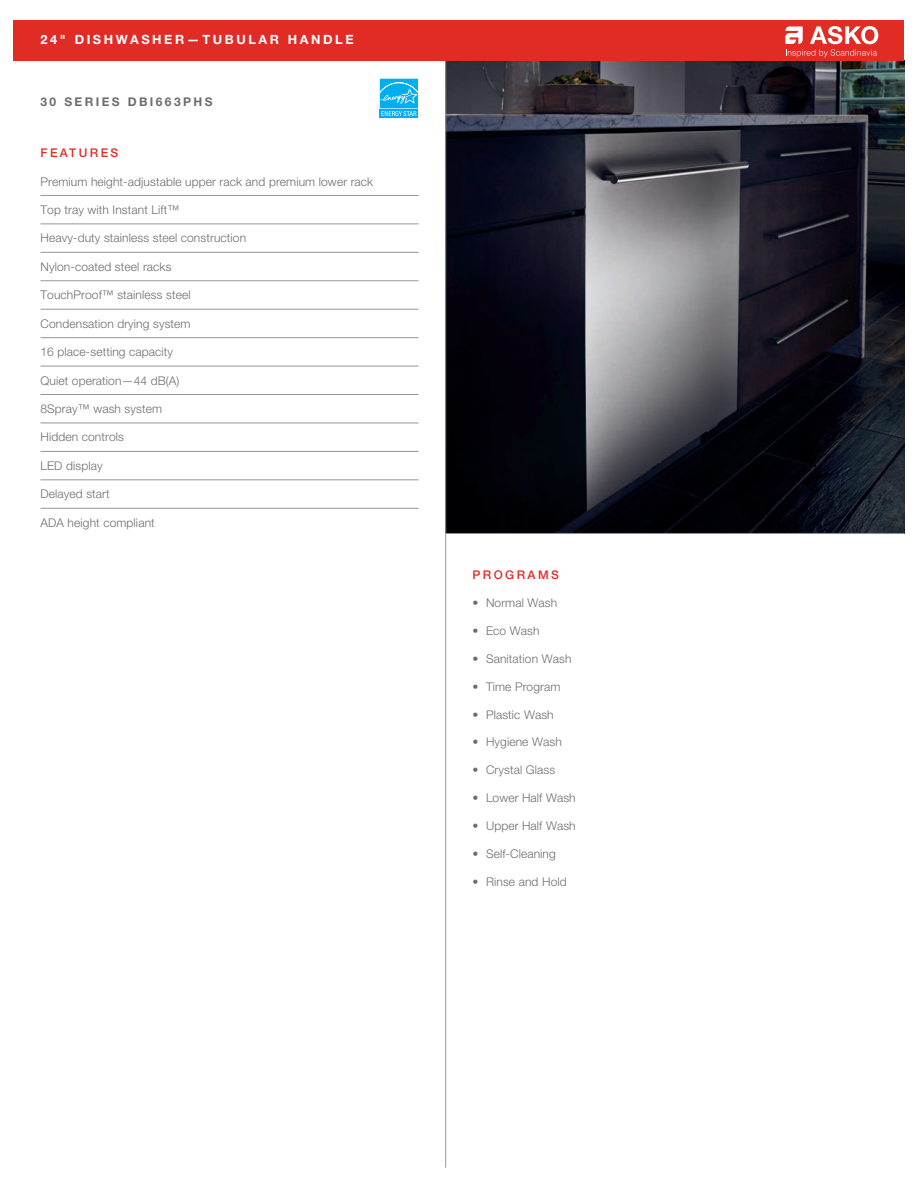
<style>
.page{position:relative;width:918px;height:1188px;background:#fff}
.page>*{position:absolute;margin:0;border:0;box-sizing:border-box;transform-origin:0 0}
.t1{font:700 12.75px "Helvetica Neue LT Std";letter-spacing:.2em;color:#fff}
.t2{font:300 12px "Helvetica Neue LT Std";letter-spacing:.01em;color:#6c6d70}
.t3{font:700 12px "Helvetica Neue LT Std";letter-spacing:.2em;color:#6c6d70}
.t4{font:500 12px "Helvetica Neue LT Std";letter-spacing:.2em;color:#e12c26}
</style>
<div class="page">
<img style="left:446px;top:61px;width:458px;height:472px">
<hr style="left:445px;top:61px;width:1px;height:1107px;background:#939598">
<div style="left:14px;top:20px;width:890px;height:41px;background:#e12c26"></div>
<svg style="left:785px;top:26px;width:93px;height:31px"></svg>
<hr style="left:446px;top:533px;width:458px;height:1px;background:#939598">
<hr style="left:40px;top:195px;width:378px;height:1px;background:#939598">
<hr style="left:40px;top:224px;width:378px;height:1px;background:#939598">
<hr style="left:40px;top:252px;width:378px;height:1px;background:#939598">
<hr style="left:40px;top:281px;width:378px;height:1px;background:#939598">
<hr style="left:40px;top:309px;width:378px;height:1px;background:#939598">
<hr style="left:40px;top:337px;width:378px;height:1px;background:#939598">
<hr style="left:40px;top:366px;width:378px;height:1px;background:#939598">
<hr style="left:40px;top:394px;width:378px;height:1px;background:#939598">
<hr style="left:40px;top:423px;width:378px;height:1px;background:#939598">
<hr style="left:40px;top:451px;width:378px;height:1px;background:#939598">
<hr style="left:40px;top:480px;width:378px;height:1px;background:#939598">
<hr style="left:40px;top:508px;width:378px;height:1px;background:#939598">
<div style="left:380px;top:109px;width:38px;height:9px;background:#00aeef"></div>
<svg style="left:380px;top:79px;width:38px;height:37px"></svg>
<p class="t1" style="left:40px;top:32px;width:315px">24" DISHWASHER—TUBULAR HANDLE</p>
<p class="t3" style="left:40px;top:95px;width:174px">30 SERIES DBI663PHS</p>
<p class="t4" style="left:40px;top:146px;width:79px">FEATURES</p>
<p class="t2" style="left:40px;top:174px;width:334px">Premium height-adjustable upper rack and premium lower rack</p>
<p class="t2" style="left:40px;top:202px;width:140px">Top tray with Instant Lift™</p>
<p class="t2" style="left:40px;top:231px;width:207px">Heavy-duty stainless steel construction</p>
<p class="t2" style="left:40px;top:259px;width:133px">Nylon-coated steel racks</p>
<p class="t2" style="left:40px;top:288px;width:152px">TouchProof™ stainless steel</p>
<p class="t2" style="left:40px;top:316px;width:152px">Condensation drying system</p>
<p class="t2" style="left:40px;top:345px;width:134px">16 place-setting capacity</p>
<p class="t2" style="left:40px;top:373px;width:141px">Quiet operation—44 dB(A)</p>
<p class="t2" style="left:40px;top:401px;width:123px">8Spray™ wash system</p>
<p class="t2" style="left:40px;top:430px;width:85px">Hidden controls</p>
<p class="t2" style="left:40px;top:458px;width:64px">LED display</p>
<p class="t2" style="left:40px;top:487px;width:71px">Delayed start</p>
<p class="t2" style="left:40px;top:515px;width:116px">ADA height compliant</p>
<p class="t4" style="left:472px;top:568px;width:88px">PROGRAMS</p>
<p class="t2" style="left:472px;top:595px;width:86px">• Normal Wash</p>
<p class="t2" style="left:472px;top:623px;width:69px">• Eco Wash</p>
<p class="t2" style="left:472px;top:651px;width:100px">• Sanitation Wash</p>
<p class="t2" style="left:472px;top:679px;width:89px">• Time Program</p>
<p class="t2" style="left:472px;top:707px;width:83px">• Plastic Wash</p>
<p class="t2" style="left:472px;top:735px;width:91px">• Hygiene Wash</p>
<p class="t2" style="left:472px;top:763px;width:84px">• Crystal Glass</p>
<p class="t2" style="left:472px;top:791px;width:105px">• Lower Half Wash</p>
<p class="t2" style="left:472px;top:819px;width:105px">• Upper Half Wash</p>
<p class="t2" style="left:472px;top:846px;width:85px">• Self-Cleaning</p>
<p class="t2" style="left:472px;top:874px;width:96px">• Rinse and Hold</p>
</div>
